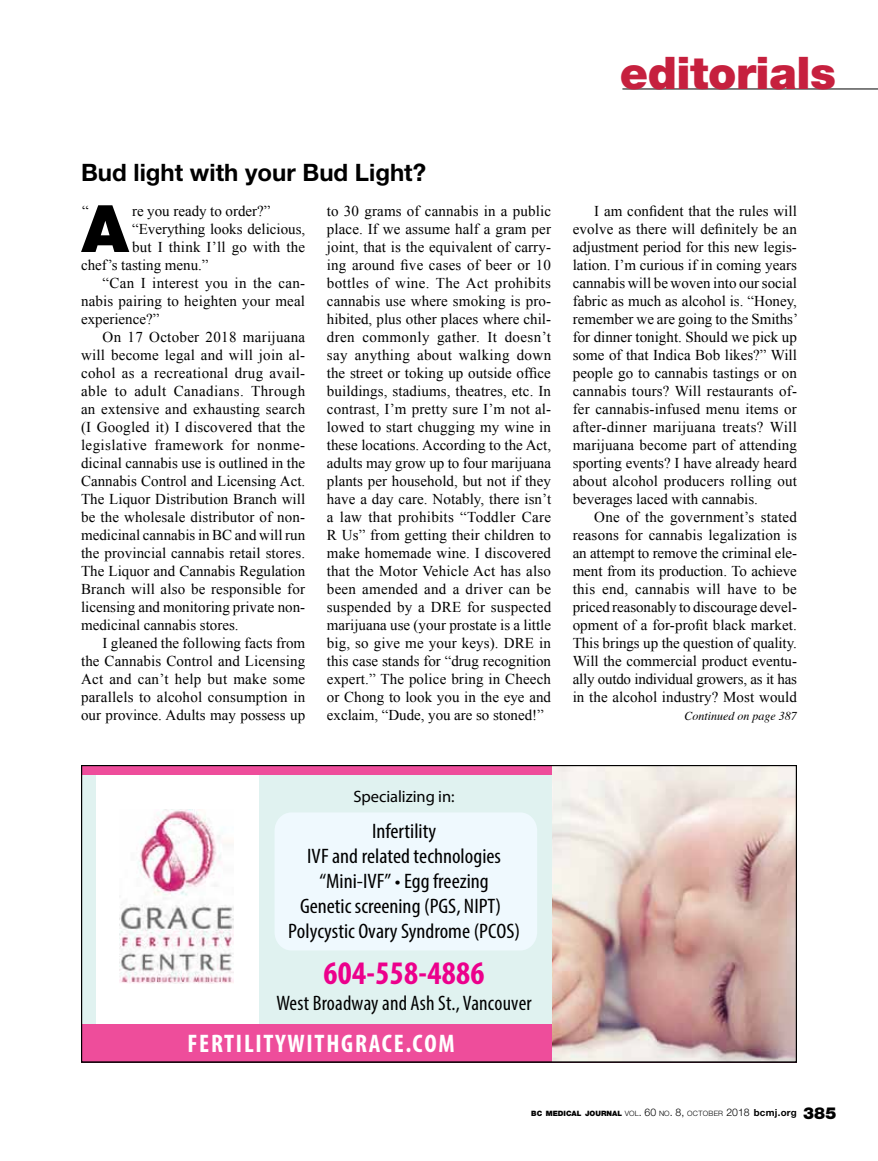
<style>
.page{position:relative;width:878px;height:1161px;background:#fff}
.page>*{position:absolute;margin:0;border:0;box-sizing:border-box;transform-origin:0 0}
.t1{font:900 65.4px "Helvetica Neue";color:#000}
.t2{font:45px "Myriad Pro";color:#000}
.t3{font:900 45px "Helvetica Neue";letter-spacing:-.01em;color:#c6203e}
.t4{font:700 condensed 33px "Myriad Pro";letter-spacing:.01em;color:#ec008c}
.t5{font:700 condensed 25.5px "Myriad Pro";letter-spacing:.07em;color:#fff}
.t6{font:700 24px "Helvetica Neue";color:#000}
.t7{font:condensed 21px/25.2px "Myriad Pro";color:#000;text-align:center;scale:1.06 1}
.t8{font:condensed 21px "Myriad Pro";color:#000}
.t9{font:16.5px "Myriad Pro";letter-spacing:-.005em;color:#000}
.t10{font:15px/18px "Times New Roman";letter-spacing:.005em;color:#000;text-align:justify}
.t11{font:15px "Times New Roman";letter-spacing:.03em;color:#000}
.t12{font:italic 12px "Times";color:#000}
.t13{font:900 7.35px "Helvetica Neue";color:#000}
.s1{font-weight:300}
.s2{font-weight:300;font-size:10.5px}
.s3{font-weight:700;font-size:9.75px}
.s4{font-size:16.5px}
</style>
<div class="page">
<hr style="left:622px;top:89px;width:256px;height:1px;background:#000">
<div style="left:81px;top:765px;width:715px;height:297px;background:#e0f2f0"></div>
<div style="left:274px;top:812px;width:263px;height:138px;background:#eff9fe;border-radius:18px"></div>
<div style="left:96px;top:765px;width:163px;height:261px;background:#fff"></div>
<img style="left:119px;top:809px;width:114px;height:175px">
<div style="left:81px;top:1024px;width:715px;height:38px;background:#ee4d9b"></div>
<div style="left:81px;top:765px;width:715px;height:9px;background:#ee4d9b"></div>
<img style="left:552px;top:768px;width:242px;height:291px">
<div style="left:81px;top:765px;width:716px;height:297px;border:2px solid #000"></div>
<h2 class="t3" style="left:620px;top:46px;width:217px">editorials</h2>
<h3 class="t6" style="left:81px;top:157px;width:346px">Bud light with your Bud Light?</h3>
<h1 class="t1" style="left:82px;top:190px;width:49px">A</h1>
<p class="t10" style="left:132px;top:202px;width:140px">re you ready to order?”</p>
<p class="t10" style="left:327px;top:202px;width:226px">to 30 grams of cannabis in a public place. If we assume half a gram per joint, that is the equivalent of carry&shy;ing around five cases of beer or 10 bottles of wine. The Act prohibits cannabis use where smoking is pro&shy;hibited, plus other places where chil&shy;dren commonly gather. It doesn’t say anything about walking down the street or toking up outside office buildings, stadiums, theatres, etc. In contrast, I’m pretty sure I’m not al&shy;lowed to start chugging my wine in these locations. According to the Act, adults may grow up to four marijuana plants per household, but not if they have a day care. Notably, there isn’t a law that prohibits “Toddler Care R Us” from getting their children to make homemade wine. I discovered that the Motor Vehicle Act has also been amended and a driver can be suspended by a DRE for suspected marijuana use (your prostate is a little big, so give me your keys). DRE in this case stands for “drug recognition expert.” The police bring in Cheech or Chong to look you in the eye and exclaim, “Dude, you are so stoned!”</p>
<p class="t10" style="left:572px;top:202px;width:227px;text-indent:22px">I am confident that the rules will evolve as there will definitely be an adjustment period for this new legis&shy;lation. I’m curious if in coming years cannabis will be woven into our social fabric as much as alcohol is. “Honey, remember we are going to the Smiths’ for dinner tonight. Should we pick up some of that Indica Bob likes?” Will people go to cannabis tastings or on cannabis tours? Will restaurants of&shy;fer cannabis-infused menu items or after-dinner marijuana treats? Will marijuana become part of attending sporting events? I have already heard about alcohol producers rolling out beverages laced with cannabis.</p>
<p class="t10" style="left:82px;top:202px;width:8px">“</p>
<p class="t10" style="left:132px;top:220px;width:175px">“Everything looks delicious,</p>
<p class="t10" style="left:132px;top:238px;width:175px">but I think I’ll go with the</p>
<p class="t10" style="left:81px;top:256px;width:129px">chef’s tasting menu.”</p>
<p class="t10" style="left:103px;top:274px;width:204px">“Can I interest you in the can-</p>
<p class="t10" style="left:81px;top:292px;width:225px">nabis pairing to heighten your meal</p>
<p class="t10" style="left:81px;top:310px;width:80px">experience?”</p>
<p class="t10" style="left:103px;top:328px;width:204px">On 17 October 2018 marijuana</p>
<p class="t10" style="left:81px;top:346px;width:225px">will become legal and will join al-</p>
<p class="t10" style="left:81px;top:364px;width:226px">cohol as a recreational drug avail-</p>
<p class="t11" style="left:81px;top:382px;width:226px">able to adult Canadians. Through</p>
<p class="t10" style="left:81px;top:400px;width:226px">an extensive and exhausting search</p>
<p class="t10" style="left:81px;top:418px;width:226px">(I Googled it) I discovered that the</p>
<p class="t11" style="left:81px;top:436px;width:226px">legislative framework for nonme-</p>
<p class="t10" style="left:81px;top:454px;width:226px">dicinal cannabis use is outlined in the</p>
<p class="t10" style="left:81px;top:472px;width:226px">Cannabis Control and Licensing Act.</p>
<p class="t10" style="left:81px;top:490px;width:226px">The Liquor Distribution Branch will</p>
<p class="t10" style="left:81px;top:508px;width:225px">be the wholesale distributor of non-</p>
<p class="t10" style="left:81px;top:526px;width:226px">medicinal cannabis in BC and will run</p>
<p class="t10" style="left:81px;top:544px;width:225px">the provincial cannabis retail stores.</p>
<p class="t10" style="left:81px;top:562px;width:226px">The Liquor and Cannabis Regulation</p>
<p class="t10" style="left:81px;top:580px;width:225px">Branch will also be responsible for</p>
<p class="t10" style="left:81px;top:598px;width:226px">licensing and monitoring private non-</p>
<p class="t10" style="left:81px;top:616px;width:159px">medicinal cannabis stores.</p>
<p class="t10" style="left:103px;top:634px;width:204px">I gleaned the following facts from</p>
<p class="t10" style="left:81px;top:652px;width:226px">the Cannabis Control and Licensing</p>
<p class="t10" style="left:81px;top:670px;width:226px">Act and can’t help but make some</p>
<p class="t10" style="left:81px;top:688px;width:226px">parallels to alcohol consumption in</p>
<p class="t10" style="left:81px;top:706px;width:226px">our province. Adults may possess up</p>
<p class="t10" style="left:572px;top:508px;width:226px;text-indent:22px">One of the government’s stated reasons for cannabis legalization is an attempt to remove the criminal ele&shy;ment from its production. To achieve this end, cannabis will have to be priced reasonably to discourage devel&shy;opment of a for-profit black market.<br>This brings up the question of quality.<br>Will the commercial product eventu&shy;ally outdo individual growers, as it has in the alcohol industry? Most would</p>
<h2 class="t2" style="left:215px;top:674px;width:463px">1/3 horizontal 6.625 2.75</h2>
<p class="t12" style="left:684px;top:705px;width:114px">Continued on page 387</p>
<p class="t9" style="left:353px;top:786px;width:102px">Specializing in:</p>
<h3 class="t7" style="left:288px;top:818px;width:220px">Infertility<br>IVF and related technologies “Mini-IVF” • Egg freezing<br>Genetic screening (PGS, NIPT)<br>Polycystic Ovary Syndrome (PCOS)</h3>
<h3 class="t4" style="left:323px;top:952px;width:163px">604-558-4886</h3>
<h3 class="t8" style="left:276px;top:991px;width:257px">West Broadway and Ash St., Vancouver</h3>
<h3 class="t5" style="left:187px;top:1027px;width:269px">FERTILITYWITHGRACE.COM</h3>
<p class="t13" style="left:531px;top:1109px;width:306px">BC MEDICAL JOURNAL <span class="s1">VOL</span><span class="s2">. 60</span> <span class="s1">NO</span><span class="s2">. 8,</span> <span class="s1">OCTOBER</span> <span class="s2">2018</span> <span class="s3">bcmj.org</span> <span class="s4">385</span></p>
</div>
